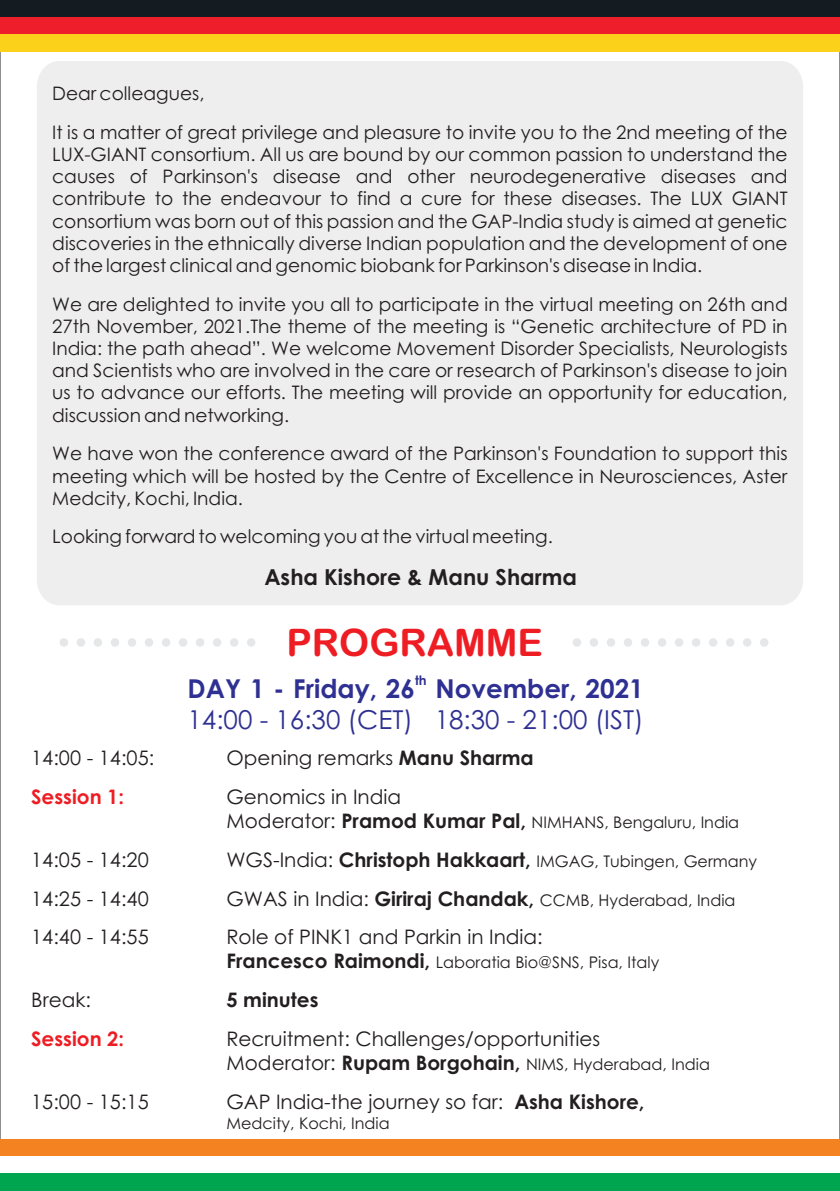
<style>
.page{position:relative;width:840px;height:1191px;background:#fff}
.page>*{position:absolute;margin:0;border:0;box-sizing:border-box;transform-origin:0 0}
.t1{font:38px "Arial Rounded MT Bold";color:#ee1d23}
.t2{font:26px "Century Gothic";color:#2e3092}
.t3{font:700 26px "Century Gothic";color:#2e3092}
.t4{font:700 22px "Century Gothic";color:#231f20}
.t5{font:20px/38.8px "Century Gothic";color:#231f20}
.t6{font:700 20px "Century Gothic";color:#ee1d23}
.t7{font:700 20px "Century Gothic";color:#231f20}
.t8{font:18.6px/22.2px "Century Gothic";color:#231f20;text-align:justify}
.t9{font:16px "Century Gothic";color:#231f20}
.t10{font:700 13px "Century Gothic";color:#2e3092}
.s1{font-weight:700}
.s2{font-size:20px}
.s3{font-weight:700;font-size:20px}
</style>
<div class="page">
<div style="left:0;top:0;width:839px;height:17px;background:#141c21"></div>
<div style="left:0;top:17px;width:839px;height:17px;background:#ee1f2a"></div>
<div style="left:0;top:34px;width:839px;height:17px;background:#fcd119"></div>
<div style="left:37px;top:61px;width:765px;height:544px;background:#eeeeef"></div>
<svg style="left:60px;top:638px;width:195px;height:8px"></svg>
<svg style="left:573px;top:638px;width:195px;height:8px"></svg>
<div style="left:0;top:1140px;width:839px;height:17px;background:#f58220"></div>
<div style="left:0;top:1174px;width:839px;height:17px;background:#00a54f"></div>
<p class="t8" style="left:52px;top:76px;width:736px;line-height:38.8px">Dear colleagues,<br>It is a matter of great privilege and pleasure to invite you to the 2nd meeting of the</p>
<p class="t8" style="left:52px;top:145px;width:736px">LUX-GIANT consortium. All us are bound by our common passion to understand the causes of Parkinson's disease and other neurodegenerative diseases and contribute to the endeavour to find a cure for these diseases. The LUX GIANT consortium was born out of this passion and the GAP-India study is aimed at genetic discoveries in the ethnically diverse Indian population and the development of one of the largest clinical and genomic biobank for Parkinson's disease in India.</p>
<p class="t8" style="left:52px;top:294px;width:736px">We are delighted to invite you all to participate in the virtual meeting on 26th and 27th November, 2021.The theme of the meeting is “Genetic architecture of PD in India: the path ahead”. We welcome Movement Disorder Specialists, Neurologists and Scientists who are involved in the care or research of Parkinson's disease to join us to advance our efforts. The meeting will provide an opportunity for education, discussion and networking.</p>
<p class="t8" style="left:52px;top:444px;width:736px">We have won the conference award of the Parkinson's Foundation to support this meeting which will be hosted by the Centre of Excellence in Neurosciences, Aster Medcity, Kochi, India.</p>
<p class="t8" style="left:52px;top:527px;width:502px">Looking forward to welcoming you at the virtual meeting.</p>
<p class="t4" style="left:264px;top:568px;width:314px">Asha Kishore &amp; Manu Sharma</p>
<h1 class="t1" style="left:286px;top:628px;width:258px">PROGRAMME</h1>
<p class="t10" style="left:415px;top:675px;width:13px">th</p>
<h2 class="t3" style="left:187px;top:678px;width:457px">DAY 1 - Friday, 26 November, 2021</h2>
<h2 class="t2" style="left:187px;top:709px;width:457px">14:00 - 16:30 (CET) 18:30 - 21:00 (IST)</h2>
<p class="t5" style="left:31px;top:740px;width:124px">14:00 - 14:05:</p>
<p class="t5" style="left:226px;top:740px;width:309px">Opening remarks <span class="s1">Manu Sharma<br></span>Genomics in India</p>
<p class="t9" style="left:226px;top:816px;width:514px"><span class="s2">Moderator:</span> <span class="s3">Pramod Kumar Pal,</span> NIMHANS, Bengaluru, India</p>
<p class="t5" style="left:31px;top:842px;width:119px">14:05 - 14:20</p>
<p class="t9" style="left:226px;top:855px;width:532px"><span class="s2">WGS-India:</span> <span class="s3">Christoph Hakkaart,</span> IMGAG, Tubingen, Germany</p>
<p class="t5" style="left:31px;top:881px;width:119px">14:25 - 14:40</p>
<p class="t9" style="left:226px;top:893px;width:510px"><span class="s2">GWAS in India:</span> <span class="s3">Giriraj Chandak,</span> CCMB, Hyderabad, India</p>
<p class="t5" style="left:31px;top:919px;width:119px">14:40 - 14:55</p>
<p class="t5" style="left:226px;top:919px;width:318px">Role of PINK1 and Parkin in India:</p>
<p class="t9" style="left:226px;top:956px;width:434px"><span class="s3">Francesco Raimondi,</span> Laboratia Bio@SNS, Pisa, Italy</p>
<p class="t5" style="left:31px;top:982px;width:61px">Break:</p>
<p class="t7" style="left:226px;top:991px;width:93px">5 minutes</p>
<p class="t5" style="left:226px;top:1020px;width:375px">Recruitment: Challenges/opportunities</p>
<p class="t9" style="left:226px;top:1058px;width:484px"><span class="s2">Moderator:</span> <span class="s3">Rupam Borgohain,</span> NIMS, Hyderabad, India</p>
<p class="t5" style="left:31px;top:1084px;width:119px">15:00 - 15:15</p>
<p class="t5" style="left:226px;top:1084px;width:419px">GAP India-the journey so far: <span class="s1">Asha Kishore,</span></p>
<p class="t9" style="left:226px;top:1116px;width:165px">Medcity, Kochi, India</p>
<p class="t6" style="left:31px;top:788px;width:94px">Session 1:</p>
<p class="t6" style="left:31px;top:1030px;width:94px">Session 2:</p>
</div>
